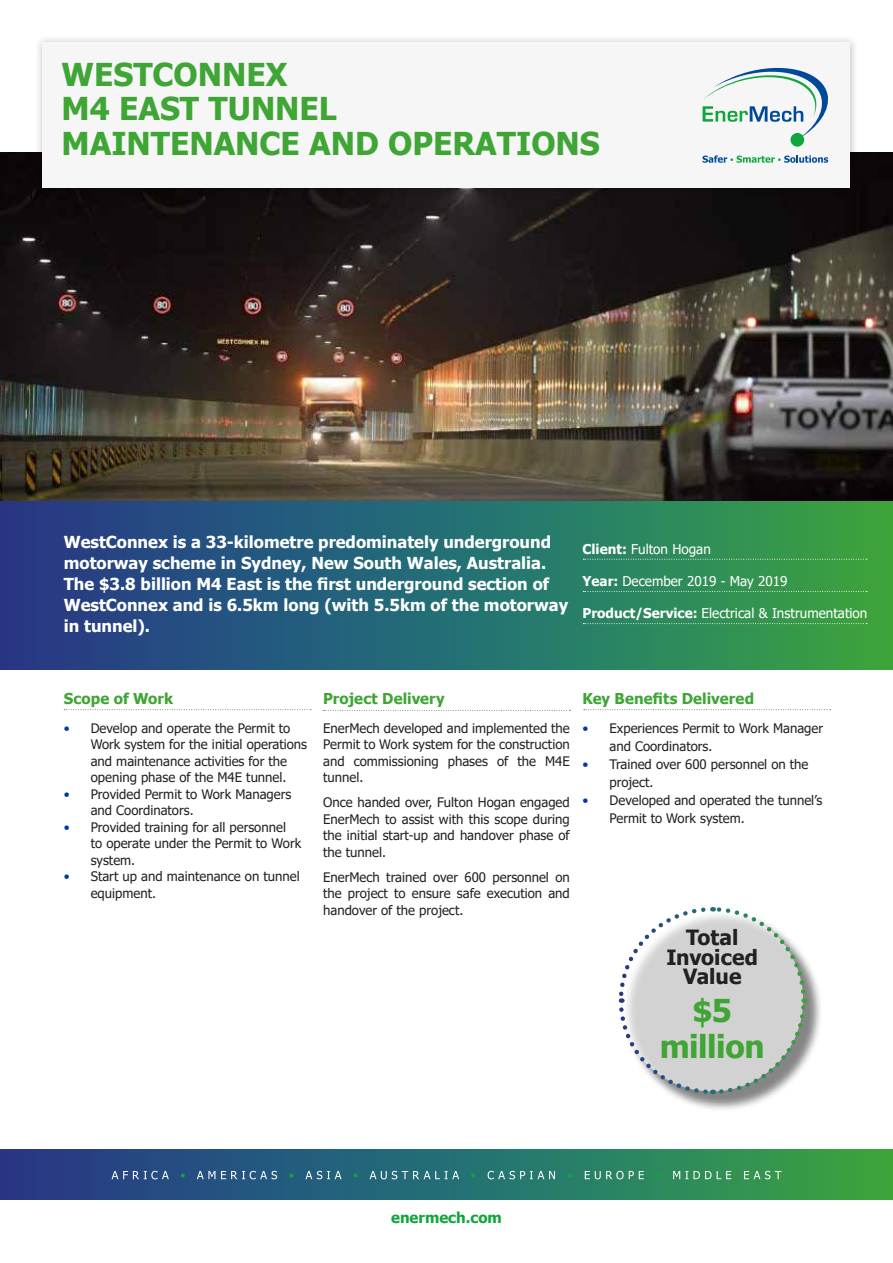
<style>
.page{position:relative;width:893px;height:1263px;background:#fff}
.page>*{position:absolute;margin:0;border:0;box-sizing:border-box;transform-origin:0 0}
.t1{font:700 31.5px/34.5px "Tahoma";color:#3fa535}
.t2{font:700 21px/19.5px "Tahoma";letter-spacing:-.005em;color:#212121;text-align:center}
.t3{font:700 16.5px/21px "Tahoma";color:#fff}
.t4{font:700 15px "Tahoma";letter-spacing:.005em;color:#3fa535}
.t5{font:700 15px "Tahoma";color:#11a63c}
.t6{font:13.5px "Tahoma";color:#fff}
.t7{font:13.2px/16.5px "Tahoma";color:#212221}
.s1{font-weight:700}
.s2{color:#0039a6}
</style>
<div class="page">
<img style="left:0;top:152px;width:893px;height:350px">
<div style="left:34px;top:34px;width:825px;height:162px;background:#000;opacity:.25"></div>
<div style="left:43px;top:43px;width:807px;height:145px;background:#f6f6f6"></div>
<div style="left:0;top:502px;width:893px;height:168px;background:linear-gradient(to right,#203791,#34a648)"></div>
<svg style="left:0;top:1149px;width:893px;height:50px"></svg>
<svg style="left:324px;top:710px;width:246px;height:1px"></svg>
<svg style="left:703px;top:67px;width:125px;height:73px"></svg>
<div style="left:790px;top:133px;width:14px;height:14px;background:#11a63c;border-radius:50%"></div>
<svg style="left:702px;top:155px;width:126px;height:8px"></svg>
<svg style="left:673px;top:1171px;width:108px;height:8px"></svg>
<svg style="left:656px;top:1173px;width:4px;height:4px"></svg>
<svg style="left:585px;top:1171px;width:59px;height:8px"></svg>
<svg style="left:568px;top:1173px;width:4px;height:4px"></svg>
<svg style="left:488px;top:1171px;width:67px;height:8px"></svg>
<svg style="left:471px;top:1173px;width:4px;height:4px"></svg>
<svg style="left:370px;top:1171px;width:89px;height:8px"></svg>
<svg style="left:354px;top:1173px;width:3px;height:4px"></svg>
<svg style="left:305px;top:1171px;width:37px;height:8px"></svg>
<svg style="left:289px;top:1173px;width:4px;height:4px"></svg>
<svg style="left:197px;top:1171px;width:80px;height:8px"></svg>
<svg style="left:181px;top:1173px;width:4px;height:4px"></svg>
<svg style="left:112px;top:1171px;width:57px;height:8px"></svg>
<div style="left:621px;top:910px;width:203px;height:202px;background:#000;opacity:.75"></div>
<svg style="left:618px;top:907px;width:190px;height:189px"></svg>
<svg style="left:583px;top:559px;width:284px;height:1px"></svg>
<svg style="left:583px;top:591px;width:284px;height:1px"></svg>
<svg style="left:583px;top:623px;width:284px;height:1px"></svg>
<svg style="left:64px;top:709px;width:247px;height:1px"></svg>
<svg style="left:584px;top:709px;width:247px;height:1px"></svg>
<h1 class="t1" style="left:62px;top:58px;width:540px">WESTCONNEX<br>M4 EAST TUNNEL<br>MAINTENANCE AND OPERATIONS</h1>
<p class="t3" style="left:64px;top:532px;width:506px">WestConnex is a 33-kilometre predominately underground motorway scheme in Sydney, New South Wales, Australia.<br>The $3.8 billion M4 East is the first underground section of WestConnex and is 6.5km long (with 5.5km of the motorway in tunnel).</p>
<p class="t6" style="left:583px;top:540px;width:130px"><span class="s1">Client:</span> Fulton Hogan</p>
<p class="t6" style="left:583px;top:572px;width:207px"><span class="s1">Year:</span> December 2019 - May 2019</p>
<p class="t6" style="left:583px;top:604px;width:286px"><span class="s1">Product/Service:</span> Electrical &amp; Instrumentation</p>
<p class="t4" style="left:64px;top:688px;width:111px">Scope of Work</p>
<p class="t7" style="left:91px;top:720px;width:218px;text-indent:-27px"><span class="s2">•</span> Develop and operate the Permit to Work system for the initial operations and maintenance activities for the opening phase of the M4E tunnel.</p>
<p class="t7" style="left:91px;top:786px;width:202px;text-indent:-27px"><span class="s2">•</span> Provided Permit to Work Managers and Coordinators.</p>
<p class="t7" style="left:91px;top:819px;width:212px;text-indent:-27px"><span class="s2">•</span> Provided training for all personnel<br>to operate under the Permit to Work system.</p>
<p class="t7" style="left:91px;top:869px;width:211px;text-indent:-27px"><span class="s2">•</span> Start up and maintenance on tunnel equipment.</p>
<p class="t4" style="left:323px;top:688px;width:123px">Project Delivery</p>
<p class="t4" style="left:583px;top:688px;width:173px">Key Benefits Delivered</p>
<p class="t7" style="left:323px;top:720px;width:248px;text-align:justify">EnerMech developed and implemented the Permit to Work system for the construction and commissioning phases of the M4E tunnel.</p>
<p class="t7" style="left:323px;top:795px;width:248px;text-align:justify">Once handed over, Fulton Hogan engaged EnerMech to assist with this scope during the initial start-up and handover phase of the tunnel.</p>
<p class="t7" style="left:323px;top:869px;width:248px;text-align:justify">EnerMech trained over 600 personnel on the project to ensure safe execution and handover of the project.</p>
<p class="t7" style="left:610px;top:720px;width:215px;line-height:18px;text-indent:-27px"><span class="s2">•</span> Experiences Permit to Work Manager and Coordinators.</p>
<p class="t7" style="left:610px;top:756px;width:200px;line-height:18px;text-indent:-27px"><span class="s2">•</span> Trained over 600 personnel on the project.</p>
<p class="t7" style="left:610px;top:792px;width:214px;line-height:18px;text-indent:-27px"><span class="s2">•</span> Developed and operated the tunnel’s<br>Permit to Work system.</p>
<h2 class="t2" style="left:666px;top:929px;width:93px">Total<br>Invoiced<br>Value</h2>
<h1 class="t1" style="left:660px;top:994px;width:107px;line-height:36px;text-align:center">$5 million</h1>
<p class="t5" style="left:391px;top:1207px;width:112px">enermech.com</p>
</div>
